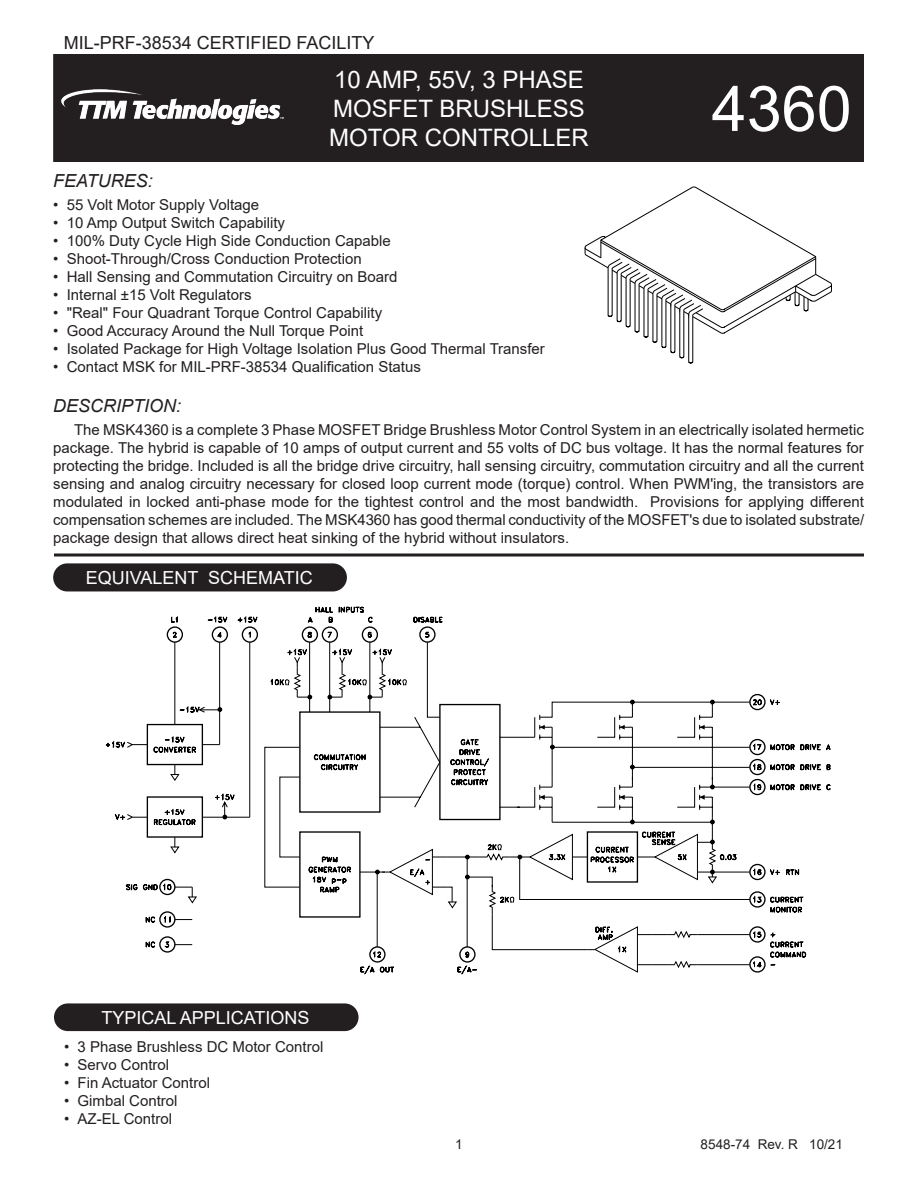
<style>
.page{position:relative;width:918px;height:1188px;background:#fff}
.page>*{position:absolute;margin:0;border:0;box-sizing:border-box;transform-origin:0 0}
.t1{font:63px "Arial";color:#fff}
.t2{font:24px/28.8px "Arial";color:#fff}
.t3{font:18px "Arial";color:#fff}
.t4{font:18px "Arial";color:#231f20}
.t5{font:italic 18px "Arial";color:#231f20}
.t6{font:15px/18px "Arial";color:#231f20;text-align:justify}
.t7{font:13.5px "Arial";color:#231f20}
</style>
<div class="page">
<svg style="left:585px;top:187px;width:247px;height:177px"></svg>
<svg style="left:105px;top:606px;width:726px;height:368px"></svg>
<div style="left:55px;top:56px;width:807px;height:104px;background:#231f20"></div>
<div style="left:53px;top:54px;width:811px;height:108px;border:3px solid #231f20"></div>
<hr style="left:54px;top:554px;width:810px;height:2px;background:#231f20">
<div style="left:53px;top:563px;width:294px;height:28px;background:#231f20;border-radius:14px"></div>
<div style="left:54px;top:1003px;width:305px;height:28px;background:#231f20;border-radius:14px"></div>
<img style="left:62px;top:89px;width:222px;height:36px">
<p class="t4" style="left:64px;top:31px;width:312px">MIL-PRF-38534 CERTIFIED FACILITY</p>
<h1 class="t2" style="left:329px;top:65px;width:261px">10 AMP, 55V, 3 PHASE<br>MOSFET BRUSHLESS<br>MOTOR CONTROLLER</h1>
<p class="t1" style="left:712px;top:65px;width:142px">4360</p>
<p class="t5" style="left:53px;top:169px;width:101px">FEATURES:</p>
<p class="t6" style="left:53px;top:196px;width:208px">• 55 Volt Motor Supply Voltage</p>
<p class="t6" style="left:53px;top:214px;width:233px">• 10 Amp Output Switch Capability</p>
<p class="t6" style="left:53px;top:232px;width:339px">• 100% Duty Cycle High Side Conduction Capable</p>
<p class="t6" style="left:53px;top:250px;width:310px">• Shoot-Through/Cross Conduction Protection</p>
<p class="t6" style="left:53px;top:268px;width:346px">• Hall Sensing and Commutation Circuitry on Board</p>
<p class="t6" style="left:53px;top:286px;width:200px">• Internal ±15 Volt Regulators</p>
<p class="t6" style="left:53px;top:304px;width:331px">• "Real" Four Quadrant Torque Control Capability</p>
<p class="t6" style="left:53px;top:322px;width:312px">• Good Accuracy Around the Null Torque Point</p>
<p class="t6" style="left:53px;top:340px;width:493px">• Isolated Package for High Voltage Isolation Plus Good Thermal Transfer</p>
<p class="t6" style="left:53px;top:358px;width:369px">• Contact MSK for MIL-PRF-38534 Qualification Status</p>
<p class="t5" style="left:53px;top:394px;width:130px">DESCRIPTION:</p>
<p class="t6" style="left:53px;top:421px;width:813px;text-indent:21px">The MSK4360 is a complete 3 Phase MOSFET Bridge Brushless Motor Control System in an electrically isolated hermetic package. The hybrid is capable of 10 amps of output current and 55 volts of DC bus voltage. It has the normal features for protecting the bridge. Included is all the bridge drive circuitry, hall sensing circuitry, commutation circuitry and all the current sensing and analog circuitry necessary for closed loop current mode (torque) control. When PWM'ing, the transistors are modulated in locked anti-phase mode for the tightest control and the most bandwidth. Provisions for applying different compensation schemes are included. The MSK4360 has good thermal conductivity of the MOSFET's due to isolated substrate/ package design that allows direct heat sinking of the hybrid without insulators.</p>
<h2 class="t3" style="left:86px;top:565px;width:229px">EQUIVALENT SCHEMATIC</h2>
<h2 class="t3" style="left:101px;top:1005px;width:210px">TYPICAL APPLICATIONS</h2>
<p class="t6" style="left:64px;top:1037px;width:261px">• 3 Phase Brushless DC Motor Control</p>
<p class="t6" style="left:64px;top:1055px;width:107px">• Servo Control</p>
<p class="t6" style="left:64px;top:1073px;width:148px">• Fin Actuator Control</p>
<p class="t6" style="left:64px;top:1091px;width:115px">• Gimbal Control</p>
<p class="t6" style="left:64px;top:1109px;width:109px">• AZ-EL Control</p>
<p class="t7" style="left:455px;top:1135px;width:9px">1</p>
<p class="t7" style="left:701px;top:1135px;width:144px">8548-74 Rev. R 10/21</p>
</div>
